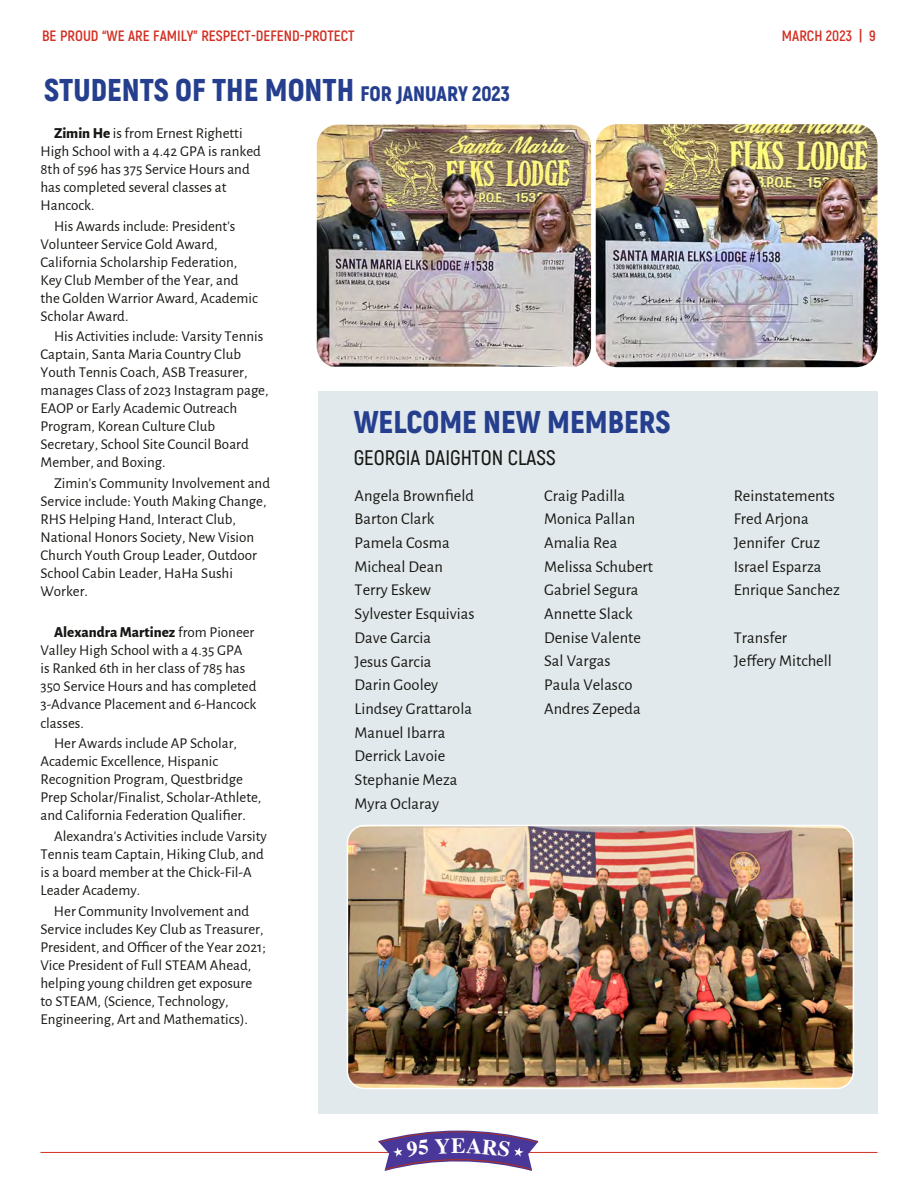
<style>
.page{position:relative;width:918px;height:1188px;background:#fff}
.page>*{position:absolute;margin:0;border:0;box-sizing:border-box;transform-origin:0 0}
.t1{font:900 31.5px "Akrobat";color:#253f8e}
.t2{font:700 21.75px "Times";color:#fff}
.t3{font:600 21px "Akrobat";color:#161713}
.t4{font:16.5px/23.7px "Alegreya Sans";color:#161713}
.t5{font:15px/18px "Alegreya Sans";color:#161713}
.t6{font:700 15px "Akrobat";color:#d23023}
.s1{font-size:21px}
.s2{font-weight:800}
</style>
<div class="page">
<hr style="left:40px;top:1152px;width:838px;height:1px;background:#d23023">
<svg style="left:379px;top:1128px;width:159px;height:15px"></svg>
<div style="left:318px;top:391px;width:560px;height:723px;background:#e2e9ec"></div>
<img style="left:596px;top:124px;width:282px;height:243px">
<img style="left:317px;top:125px;width:274px;height:242px">
<img style="left:347px;top:828px;width:504px;height:261px">
<div style="left:347px;top:825px;width:507px;height:264px;border:2px solid #fff;border-radius:17px"></div>
<svg style="left:378px;top:1131px;width:160px;height:40px"></svg>
<p class="t6" style="left:42px;top:26px;width:314px">BE PROUD “WE ARE FAMILY” RESPECT-DEFEND-PROTECT</p>
<p class="t6" style="left:782px;top:26px;width:96px">MARCH 2023 | 9</p>
<h1 class="t1" style="left:44px;top:70px;width:467px">STUDENTS OF THE MONTH <span class="s1">FOR JANUARY 2023</span></h1>
<p class="t5" style="left:40px;top:123px;width:222px;text-indent:14px"><span class="s2">Zimin He</span> is from Ernest Righetti<br>High School with a 4.42 GPA is ranked<br>8th of 596 has 375 Service Hours and has completed several classes at<br>Hancock.</p>
<p class="t5" style="left:40px;top:216px;width:219px;text-indent:14px">His Awards include: President’s<br>Volunteer Service Gold Award,<br>California Scholarship Federation,<br>Key Club Member of the Year, and the Golden Warrior Award, Academic<br>Scholar Award.</p>
<p class="t5" style="left:40px;top:327px;width:230px;text-indent:14px">His Activities include: Varsity Tennis Captain, Santa Maria Country Club Youth Tennis Coach, ASB Treasurer, manages Class of 2023 Instagram page, EAOP or Early Academic Outreach Program, Korean Culture Club Secretary, School Site Council Board Member, and Boxing.</p>
<p class="t5" style="left:40px;top:474px;width:231px;text-indent:14px">Zimin’s Community Involvement and<br>Service include: Youth Making Change,<br>RHS Helping Hand, Interact Club,<br>National Honors Society, New Vision<br>Church Youth Group Leader, Outdoor<br>School Cabin Leader, HaHa Sushi<br>Worker.</p>
<p class="t5" style="left:40px;top:623px;width:217px;text-indent:14px"><span class="s2">Alexandra Martinez</span> from Pioneer<br>Valley High School with a 4.35 GPA<br>is Ranked 6th in her class of 785 has<br>350 Service Hours and has completed<br>3-Advance Placement and 6-Hancock classes.</p>
<p class="t5" style="left:40px;top:734px;width:222px;text-indent:14px">Her Awards include AP Scholar, Academic Excellence, Hispanic Recognition Program, Questbridge Prep Scholar/Finalist, Scholar-Athlete, and California Federation Qualifier.</p>
<p class="t5" style="left:40px;top:826px;width:228px;text-indent:14px">Alexandra's Activities include Varsity<br>Tennis team Captain, Hiking Club, and is a board member at the Chick-Fil-A<br>Leader Academy.</p>
<p class="t5" style="left:40px;top:901px;width:227px;text-indent:14px">Her Community Involvement and Service includes Key Club as Treasurer, President, and Officer of the Year 2021; Vice President of Full STEAM Ahead, helping young children get exposure to STEAM, (Science, Technology, Engineering, Art and Mathematics).</p>
<h1 class="t1" style="left:354px;top:402px;width:318px">WELCOME NEW MEMBERS</h1>
<h3 class="t3" style="left:354px;top:445px;width:203px">GEORGIA DAIGHTON CLASS</h3>
<p class="t4" style="left:355px;top:483px;width:121px">Angela Brownfield<br>Barton Clark<br>Pamela Cosma<br>Micheal Dean<br>Terry Eskew<br>Sylvester Esquivias<br>Dave Garcia<br>Jesus Garcia<br>Darin Gooley<br>Lindsey Grattarola<br>Manuel Ibarra<br>Derrick Lavoie<br>Stephanie Meza<br>Myra Oclaray</p>
<p class="t4" style="left:544px;top:483px;width:110px">Craig Padilla<br>Monica Pallan<br>Amalia Rea<br>Melissa Schubert<br>Gabriel Segura<br>Annette Slack<br>Denise Valente<br>Sal Vargas<br>Paula Velasco<br>Andres Zepeda</p>
<p class="t4" style="left:734px;top:483px;width:108px">Reinstatements<br>Fred Arjona<br>Jennifer Cruz<br>Israel Esparza<br>Enrique Sanchez</p>
<p class="t4" style="left:734px;top:625px;width:100px">Transfer<br>Jeffery Mitchell</p>
<h2 class="t2" style="left:451px;top:1125px;width:16px">E</h2>
</div>
